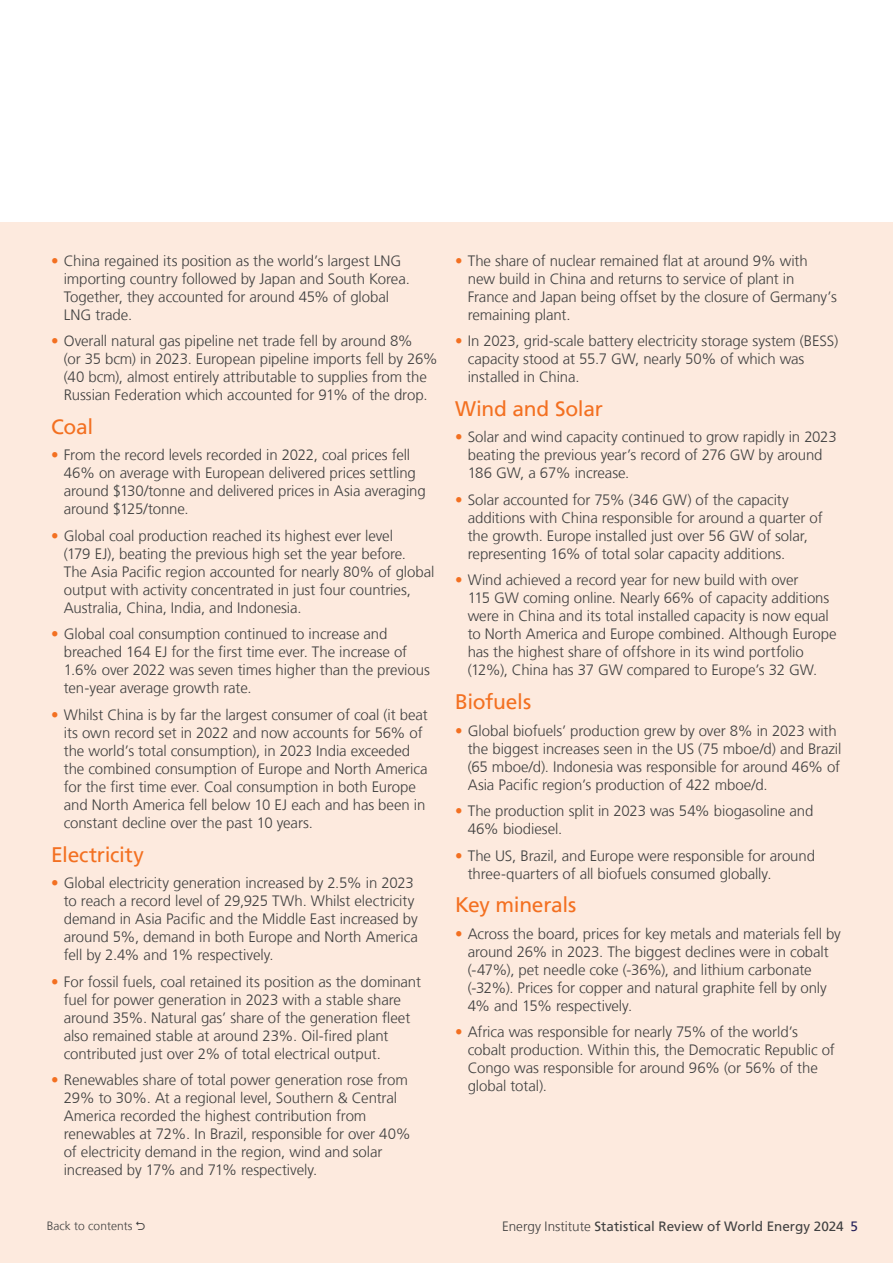
<style>
.page{position:relative;width:893px;height:1263px;background:#fff}
.page>*{position:absolute;margin:0;border:0;box-sizing:border-box;transform-origin:0 0}
.t1{font:21px "Frutiger LT";letter-spacing:-.015em;color:#f37021}
.t2{font:300 15px/18px "Frutiger LT";letter-spacing:-.005em;color:#404040}
.t3{font:13.5px "Frutiger LT";color:#404040}
.t4{font:300 12px "Frutiger LT";color:#404040}
.s1{color:#f37021}
.s2{font-weight:300}
.s3{color:#231f58}
</style>
<div class="page">
<div style="left:0;top:222px;width:893px;height:1041px;background:#fdeade"></div>
<p class="t2" style="left:64px;top:252px;width:348px;text-indent:-13px"><span class="s1">•</span> China regained its position as the world’s largest LNG importing country followed by Japan and South Korea.<br>Together, they accounted for around 45% of global LNG trade.</p>
<p class="t2" style="left:64px;top:332px;width:375px;text-indent:-13px"><span class="s1">•</span> Overall natural gas pipeline net trade fell by around 8%<br>(or 35 bcm) in 2023. European pipeline imports fell by 26% (40 bcm), almost entirely attributable to supplies from the Russian Federation which accounted for 91% of the drop.</p>
<h1 class="t1" style="left:51px;top:414px;width:44px">Coal</h1>
<p class="t2" style="left:64px;top:446px;width:364px;text-indent:-13px"><span class="s1">•</span> From the record levels recorded in 2022, coal prices fell 46% on average with European delivered prices settling around $130/tonne and delivered prices in Asia averaging around $125/tonne.</p>
<p class="t2" style="left:64px;top:527px;width:372px;text-indent:-13px"><span class="s1">•</span> Global coal production reached its highest ever level<br>(179 EJ), beating the previous high set the year before.<br>The Asia Pacific region accounted for nearly 80% of global output with activity concentrated in just four countries, Australia, China, India, and Indonesia.</p>
<p class="t2" style="left:64px;top:625px;width:368px;text-indent:-13px"><span class="s1">•</span> Global coal consumption continued to increase and breached 164 EJ for the first time ever. The increase of 1.6% over 2022 was seven times higher than the previous ten-year average growth rate.</p>
<p class="t2" style="left:64px;top:706px;width:366px;text-indent:-13px"><span class="s1">•</span> Whilst China is by far the largest consumer of coal (it beat its own record set in 2022 and now accounts for 56% of the world’s total consumption), in 2023 India exceeded the combined consumption of Europe and North America for the first time ever. Coal consumption in both Europe and North America fell below 10 EJ each and has been in constant decline over the past 10 years.</p>
<h1 class="t1" style="left:51px;top:842px;width:94px">Electricity</h1>
<p class="t2" style="left:64px;top:874px;width:356px;text-indent:-13px"><span class="s1">•</span> Global electricity generation increased by 2.5% in 2023 to reach a record level of 29,925 TWh. Whilst electricity demand in Asia Pacific and the Middle East increased by around 5%, demand in both Europe and North America fell by 2.4% and 1% respectively.</p>
<p class="t2" style="left:64px;top:972px;width:359px;text-indent:-13px"><span class="s1">•</span> For fossil fuels, coal retained its position as the dominant fuel for power generation in 2023 with a stable share around 35%. Natural gas’ share of the generation fleet also remained stable at around 23%. Oil-fired plant contributed just over 2% of total electrical output.</p>
<p class="t2" style="left:64px;top:1071px;width:348px;text-indent:-13px"><span class="s1">•</span> Renewables share of total power generation rose from 29% to 30%. At a regional level, Southern &amp; Central America recorded the highest contribution from renewables at 72%. In Brazil, responsible for over 40% of electricity demand in the region, wind and solar increased by 17% and 71% respectively.</p>
<p class="t2" style="left:468px;top:252px;width:371px;text-indent:-13px"><span class="s1">•</span> The share of nuclear remained flat at around 9% with new build in China and returns to service of plant in France and Japan being offset by the closure of Germany’s remaining plant.</p>
<p class="t2" style="left:468px;top:332px;width:372px;text-indent:-13px"><span class="s1">•</span> In 2023, grid-scale battery electricity storage system (BESS) capacity stood at 55.7 GW, nearly 50% of which was installed in China.</p>
<h1 class="t1" style="left:455px;top:396px;width:149px">Wind and Solar</h1>
<p class="t2" style="left:468px;top:428px;width:371px;text-indent:-13px"><span class="s1">•</span> Solar and wind capacity continued to grow rapidly in 2023 beating the previous year’s record of 276 GW by around<br>186 GW, a 67% increase.</p>
<p class="t2" style="left:468px;top:491px;width:356px;text-indent:-13px"><span class="s1">•</span> Solar accounted for 75% (346 GW) of the capacity additions with China responsible for around a quarter of the growth. Europe installed just over 56 GW of solar, representing 16% of total solar capacity additions.</p>
<p class="t2" style="left:468px;top:571px;width:370px;text-indent:-13px"><span class="s1">•</span> Wind achieved a record year for new build with over<br>115 GW coming online. Nearly 66% of capacity additions were in China and its total installed capacity is now equal to North America and Europe combined. Although Europe has the highest share of offshore in its wind portfolio (12%), China has 37 GW compared to Europe’s 32 GW.</p>
<h1 class="t1" style="left:455px;top:689px;width:78px">Biofuels</h1>
<p class="t2" style="left:468px;top:721px;width:375px;text-indent:-13px"><span class="s1">•</span> Global biofuels’ production grew by over 8% in 2023 with the biggest increases seen in the US (75 mboe/d) and Brazil (65 mboe/d). Indonesia was responsible for around 46% of Asia Pacific region’s production of 422 mboe/d.</p>
<p class="t2" style="left:468px;top:802px;width:347px;text-indent:-13px"><span class="s1">•</span> The production split in 2023 was 54% biogasoline and<br>46% biodiesel.</p>
<p class="t2" style="left:468px;top:846px;width:349px;text-indent:-13px"><span class="s1">•</span> The US, Brazil, and Europe were responsible for around three-quarters of all biofuels consumed globally.</p>
<h1 class="t1" style="left:455px;top:893px;width:123px">Key minerals</h1>
<p class="t2" style="left:468px;top:925px;width:375px;text-indent:-13px"><span class="s1">•</span> Across the board, prices for key metals and materials fell by around 26% in 2023. The biggest declines were in cobalt (-47%), pet needle coke (-36%), and lithium carbonate (-32%). Prices for copper and natural graphite fell by only 4% and 15% respectively.</p>
<p class="t2" style="left:468px;top:1023px;width:369px;text-indent:-13px"><span class="s1">•</span> Africa was responsible for nearly 75% of the world’s cobalt production. Within this, the Democratic Republic of Congo was responsible for around 96% (or 56% of the global total).</p>
<p class="t4" style="left:47px;top:1219px;width:87px">Back to contents</p>
<p class="t3" style="left:502px;top:1218px;width:357px"><span class="s2">Energy Institute</span> Statistical Review of World Energy 2024 <span class="s3">5</span></p>
</div>
